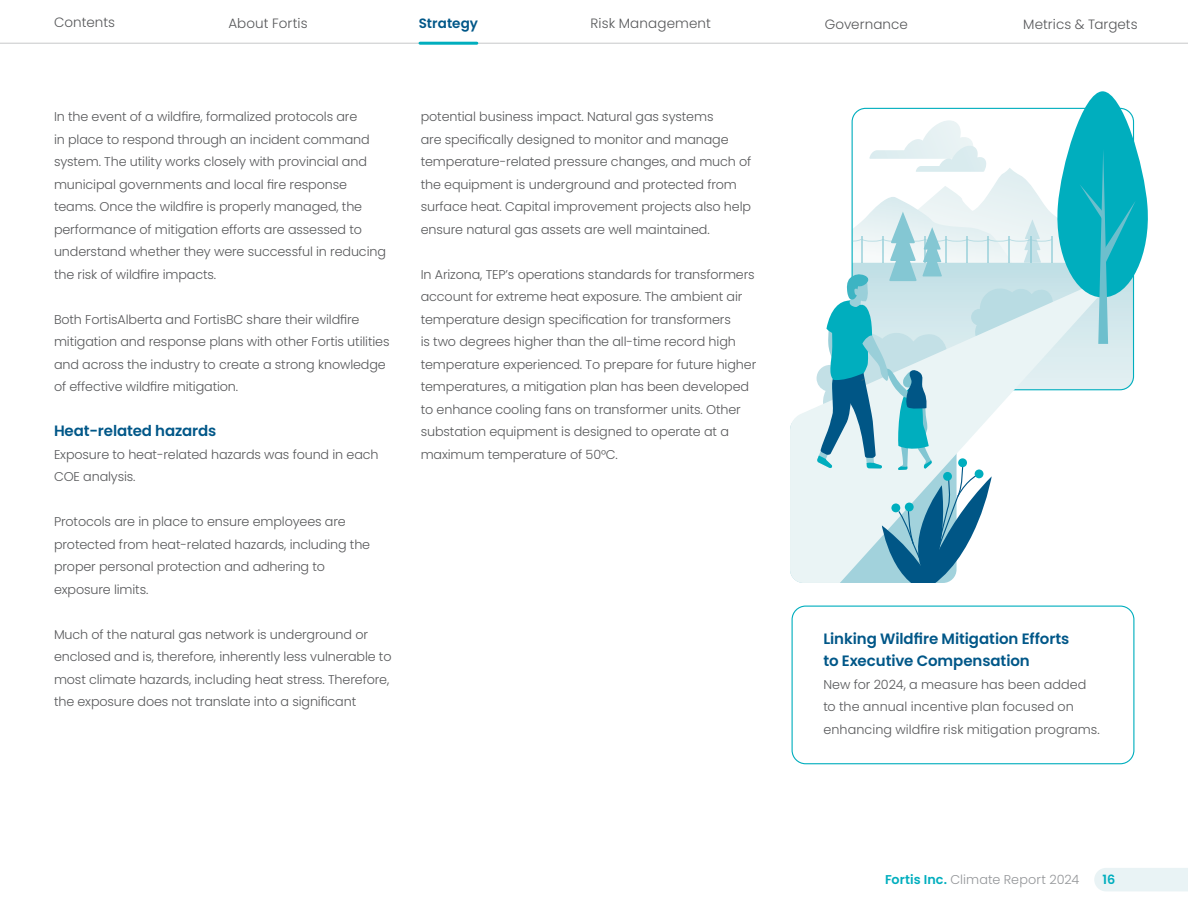
<style>
.page{position:relative;width:1188px;height:918px;background:#fff}
.page>*{position:absolute;margin:0;border:0;box-sizing:border-box;transform-origin:0 0}
.t1{font:600 15px/22.5px "Poppins";letter-spacing:-.005em;color:#005788}
.t2{font:300 13.5px "Poppins";letter-spacing:.005em;color:#58595b}
.t3{font:600 13.5px "Poppins";letter-spacing:.005em;color:#005788}
.t4{font:300 12.75px/22.5px "Poppins";letter-spacing:-.01em;color:#58595b}
.t5{font:300 12.75px "Poppins";letter-spacing:.01em;color:#939598}
.t6{font:600 12.75px "Poppins";color:#00aebe}
.s1{font-weight:600;color:#00aebe}
.s2{color:#fff}
</style>
<div class="page">
<div style="left:1094px;top:868px;width:94px;height:23px;background:#e9f3f5"></div>
<svg style="left:790px;top:376px;width:27px;height:207px;fill:#eaf4f5"></svg>
<svg style="left:817px;top:91px;width:331px;height:492px"></svg>
<div style="left:792px;top:606px;width:342px;height:158px;border:1px solid #00aebe;border-radius:14px"></div>
<hr style="left:0;top:43px;width:1188px;height:1px;background:#c7c8ca">
<hr style="left:420px;top:42px;width:57px;height:3px;background:#00aebe">
<p class="t2" style="left:54px;top:14px;width:63px">Contents</p>
<p class="t2" style="left:228px;top:16px;width:81px">About Fortis</p>
<p class="t3" style="left:419px;top:15px;width:61px">Strategy</p>
<p class="t2" style="left:591px;top:16px;width:122px">Risk Management</p>
<p class="t2" style="left:825px;top:16px;width:85px">Governance</p>
<p class="t2" style="left:1023px;top:16px;width:116px">Metrics &amp; Targets</p>
<p class="t4" style="left:54px;top:106px;width:334px">In the event of a wildfire, formalized protocols are<br>in place to respond through an incident command system. The utility works closely with provincial and municipal governments and local fire response teams. Once the wildfire is properly managed, the performance of mitigation efforts are assessed to understand whether they were successful in reducing the risk of wildfire impacts.</p>
<p class="t4" style="left:54px;top:308px;width:337px">Both FortisAlberta and FortisBC share their wildfire mitigation and response plans with other Fortis utilities and across the industry to create a strong knowledge of effective wildfire mitigation.</p>
<p class="t1" style="left:54px;top:420px;width:164px">Heat-related hazards</p>
<p class="t4" style="left:54px;top:443px;width:326px">Exposure to heat-related hazards was found in each<br>COE analysis.</p>
<p class="t4" style="left:54px;top:511px;width:318px">Protocols are in place to ensure employees are protected from heat-related hazards, including the proper personal protection and adhering to exposure limits.</p>
<p class="t4" style="left:54px;top:623px;width:339px">Much of the natural gas network is underground or enclosed and is, therefore, inherently less vulnerable to most climate hazards, including heat stress. Therefore, the exposure does not translate into a significant</p>
<p class="t4" style="left:421px;top:106px;width:332px">potential business impact. Natural gas systems<br>are specifically designed to monitor and manage temperature-related pressure changes, and much of the equipment is underground and protected from surface heat. Capital improvement projects also help ensure natural gas assets are well maintained.</p>
<p class="t4" style="left:421px;top:263px;width:337px">In Arizona, TEP’s operations standards for transformers account for extreme heat exposure. The ambient air temperature design specification for transformers<br>is two degrees higher than the all-time record high temperature experienced. To prepare for future higher temperatures, a mitigation plan has been developed to enhance cooling fans on transformer units. Other substation equipment is designed to operate at a maximum temperature of 50°C.</p>
<p class="t1" style="left:823px;top:628px;width:248px">Linking Wildfire Mitigation Efforts to Executive Compensation</p>
<p class="t4" style="left:823px;top:673px;width:278px">New for 2024, a measure has been added to the annual incentive plan focused on enhancing wildfire risk mitigation programs.</p>
<p class="t5" style="left:885px;top:872px;width:196px"><span class="s1">Fortis Inc.</span> Climate Report 2024</p>
<p class="t6" style="left:1102px;top:872px;width:20px">16<span class="s2">16</span></p>
</div>
